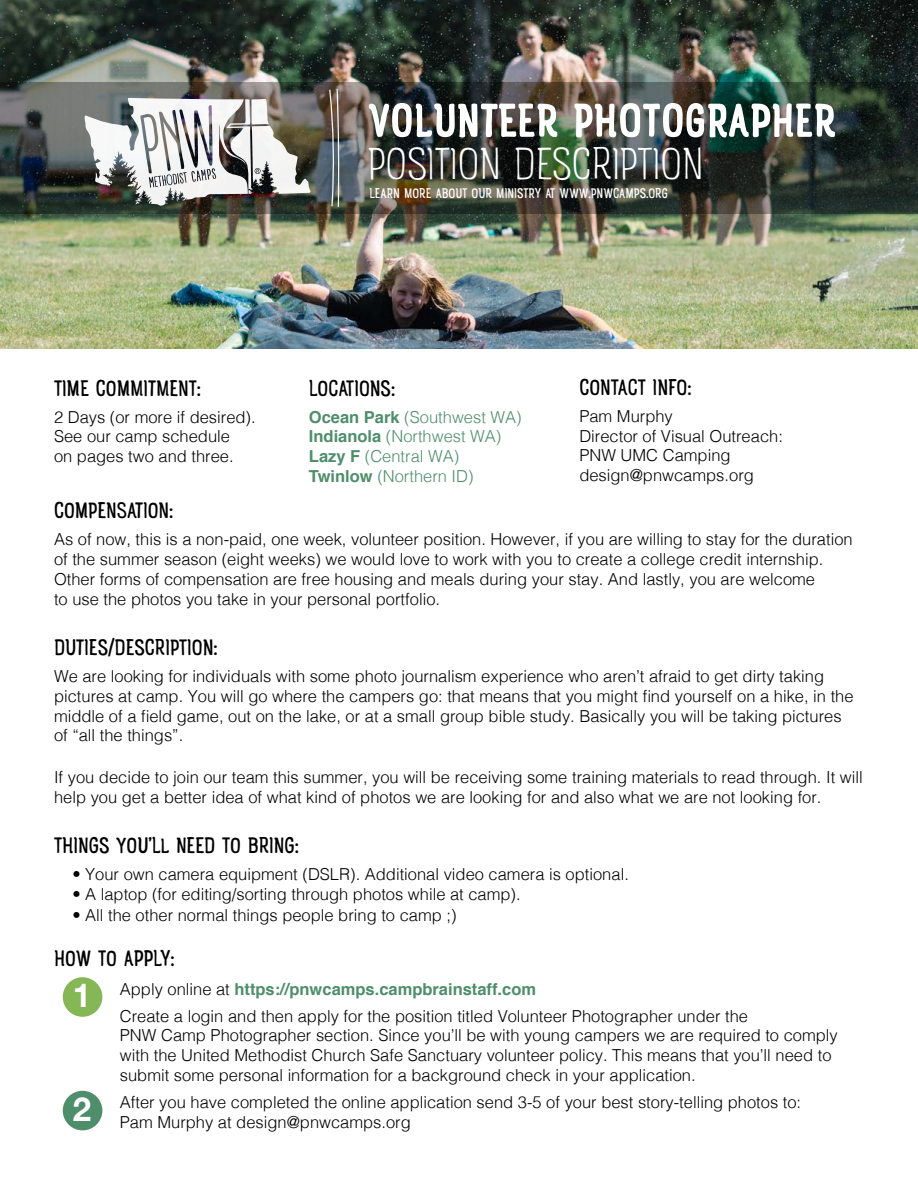
<style>
.page{position:relative;width:918px;height:1188px;background:#fff}
.page>*{position:absolute;margin:0;border:0;box-sizing:border-box;transform-origin:0 0}
.t1{font:51px "Rainier North 700";color:#fff}
.t2{font:48px "Rainier North 100";color:#fff}
.t3{font:700 33px "Helvetica Neue";color:#fff}
.t4{font:24px "Rainier North 500";color:#000}
.t5{font:300 16.5px/19.8px "Helvetica";color:#000}
.t6{font:300 16.5px/19.8px "Helvetica";color:#4e8e6b}
.t7{font:15px "Rainier North 500";color:#fff}
.s1{font-weight:700}
.s2{font-weight:700;color:#4e8e6b}
</style>
<div class="page">
<img style="left:0;top:0;width:918px;height:348px">
<img style="left:0;top:83px;width:918px;height:131px">
<svg style="left:329px;top:89px;width:11px;height:118px"></svg>
<img style="left:85px;top:98px;width:226px;height:110px">
<div style="left:63px;top:977px;width:39px;height:40px;background:#86b757;border-radius:50%"></div>
<div style="left:63px;top:1091px;width:39px;height:39px;background:#4e8e6b;border-radius:50%"></div>
<h1 class="t1" style="left:368px;top:91px;width:469px">VOLUNTEER PHOTOGRAPHER</h1>
<h2 class="t2" style="left:368px;top:135px;width:337px">POSITION DESCRIPTION</h2>
<p class="t7" style="left:370px;top:184px;width:300px">LEARN MORE ABOUT OUR MINISTRY AT WWW.PNWCAMPS.ORG</p>
<h3 class="t4" style="left:54px;top:374px;width:148px">TIME COMMITMENT:</h3>
<p class="t5" style="left:54px;top:406px;width:203px">2 Days (or more if desired).<br>See our camp schedule<br>on pages two and three.</p>
<h3 class="t4" style="left:309px;top:374px;width:88px">LOCATIONS:</h3>
<p class="t6" style="left:309px;top:406px;width:214px"><span class="s1">Ocean Park</span> (Southwest WA)<br><span class="s1">Indianola</span> (Northwest WA)<br><span class="s1">Lazy F</span> (Central WA)<br><span class="s1">Twinlow</span> (Northern ID)</p>
<h3 class="t4" style="left:579px;top:373px;width:114px">CONTACT INFO:</h3>
<p class="t5" style="left:579px;top:405px;width:205px">Pam Murphy<br>Director of Visual Outreach:<br>PNW UMC Camping design@pnwcamps.org</p>
<h3 class="t4" style="left:54px;top:497px;width:121px">COMPENSATION:</h3>
<p class="t5" style="left:54px;top:528px;width:800px">As of now, this is a non-paid, one week, volunteer position. However, if you are willing to stay for the duration of the summer season (eight weeks) we would love to work with you to create a college credit internship.<br>Other forms of compensation are free housing and meals during your stay. And lastly, you are welcome<br>to use the photos you take in your personal portfolio.</p>
<h3 class="t4" style="left:54px;top:634px;width:165px">DUTIES/DESCRIPTION:</h3>
<p class="t5" style="left:54px;top:665px;width:801px">We are looking for individuals with some photo journalism experience who aren’t afraid to get dirty taking pictures at camp. You will go where the campers go: that means that you might find yourself on a hike, in the middle of a field game, out on the lake, or at a small group bible study. Basically you will be taking pictures of “all the things”.</p>
<p class="t5" style="left:54px;top:766px;width:810px">If you decide to join our team this summer, you will be receiving some training materials to read through. It will help you get a better idea of what kind of photos we are looking for and also what we are not looking for.</p>
<h3 class="t4" style="left:54px;top:832px;width:246px">THINGS YOU’LL NEED TO BRING:</h3>
<p class="t5" style="left:72px;top:863px;width:558px">• Your own camera equipment (DSLR). Additional video camera is optional.</p>
<p class="t5" style="left:72px;top:883px;width:450px">• A laptop (for editing/sorting through photos while at camp).</p>
<p class="t5" style="left:72px;top:905px;width:386px">• All the other normal things people bring to camp ;)</p>
<h3 class="t4" style="left:54px;top:945px;width:122px">HOW TO APPLY:</h3>
<h3 class="t3" style="left:73px;top:969px;width:20px">1</h3>
<h3 class="t3" style="left:73px;top:1083px;width:20px">2</h3>
<p class="t5" style="left:120px;top:974px;width:630px;line-height:27px">Apply online at <span class="s2">https://pnwcamps.campbrainstaff.com<br></span>Create a login and then apply for the position titled Volunteer Photographer under the</p>
<p class="t5" style="left:120px;top:1025px;width:719px">PNW Camp Photographer section. Since you’ll be with young campers we are required to comply with the United Methodist Church Safe Sanctuary volunteer policy. This means that you’ll need to submit some personal information for a background check in your application.</p>
<p class="t5" style="left:120px;top:1091px;width:683px">After you have completed the online application send 3-5 of your best story-telling photos to:<br>Pam Murphy at design@pnwcamps.org</p>
</div>
